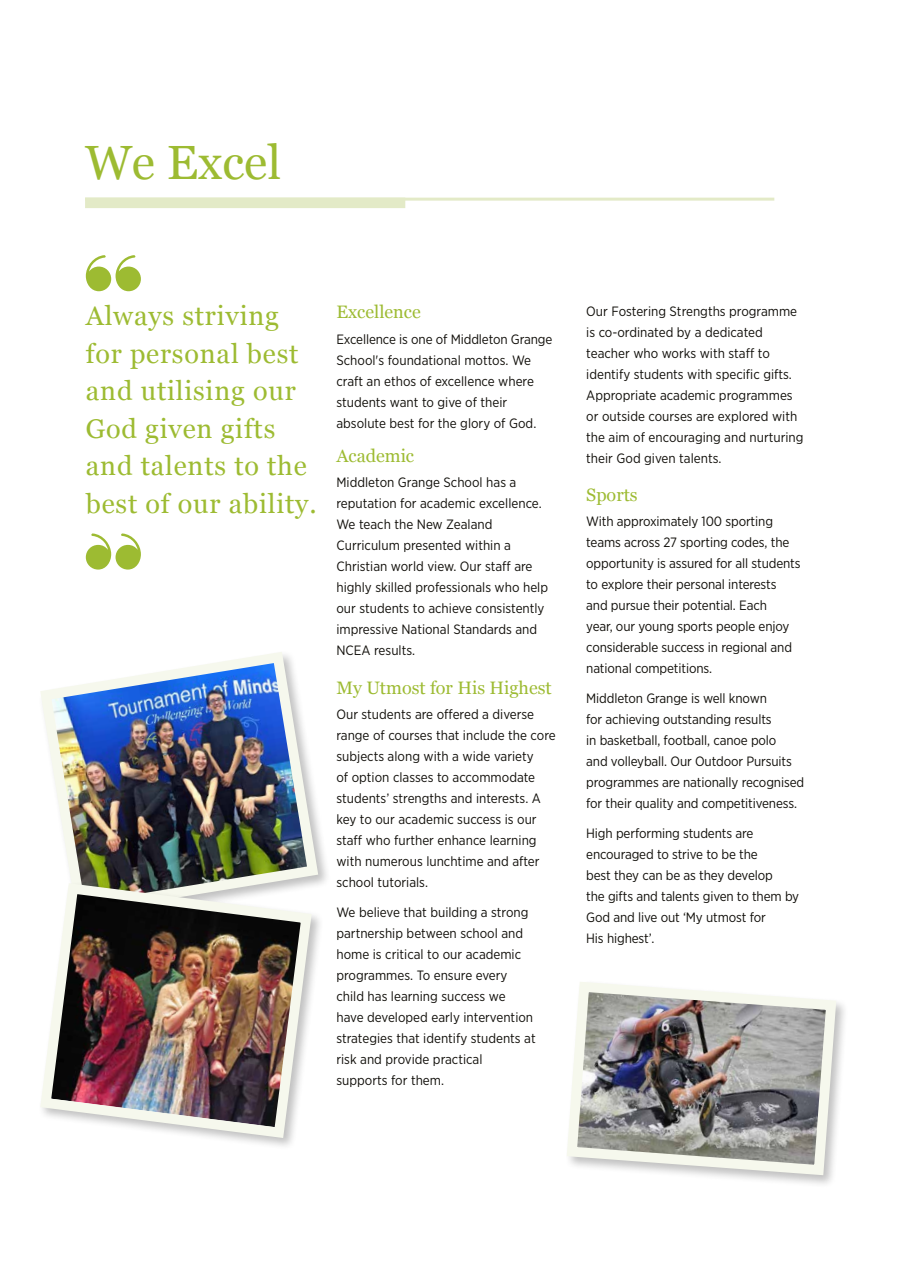
<style>
.page{position:relative;width:902px;height:1276px;background:#fff}
.page>*{position:absolute;margin:0;border:0;box-sizing:border-box;transform-origin:0 0}
.t1{font:48px "Georgia";color:#9dbb32}
.t2{font:27px/37.5px "Georgia";letter-spacing:.03em;color:#9dbb32}
.t3{font:18px "Georgia";color:#9dbb32}
.t4{font:13.5px/21px "Gotham Narrow";color:#12100b}
</style>
<div class="page">
<hr style="left:85px;top:198px;width:689px;height:3px;background:#e3eac7">
<div style="left:85px;top:198px;width:320px;height:10px;background:#e3eac7"></div>
<svg style="left:86px;top:255px;width:55px;height:36px"></svg>
<svg style="left:86px;top:533px;width:55px;height:36px"></svg>
<img style="left:40px;top:652px;width:284px;height:229px">
<img style="left:40px;top:877px;width:277px;height:266px">
<div style="left:564px;top:979px;width:285px;height:209px;background:#000;opacity:.25"></div>
<img style="left:564px;top:979px;width:277px;height:201px">
<h1 class="t1" style="left:85px;top:127px;width:197px">We Excel</h1>
<h2 class="t2" style="left:86px;top:296px;width:232px">Always striving for personal best and utilising our<br>God given gifts and talents to the best of our ability.</h2>
<h3 class="t3" style="left:336px;top:299px;width:86px">Excellence</h3>
<p class="t4" style="left:336px;top:328px;width:217px">Excellence is one of Middleton Grange School's foundational mottos. We craft an ethos of excellence where students want to give of their absolute best for the glory of God.</p>
<h3 class="t3" style="left:336px;top:442px;width:79px">Academic</h3>
<p class="t4" style="left:336px;top:471px;width:213px">Middleton Grange School has a reputation for academic excellence.<br>We teach the New Zealand<br>Curriculum presented within a<br>Christian world view. Our staff are highly skilled professionals who help our students to achieve consistently impressive National Standards and<br>NCEA results.</p>
<h3 class="t3" style="left:336px;top:674px;width:217px">My Utmost for His Highest</h3>
<p class="t4" style="left:336px;top:703px;width:221px">Our students are offered a diverse range of courses that include the core subjects along with a wide variety<br>of option classes to accommodate students’ strengths and interests. A key to our academic success is our staff who further enhance learning with numerous lunchtime and after school tutorials.</p>
<p class="t4" style="left:336px;top:901px;width:201px">We believe that building a strong partnership between school and home is critical to our academic programmes. To ensure every child has learning success we have developed early intervention strategies that identify students at risk and provide practical supports for them.</p>
<p class="t4" style="left:586px;top:300px;width:219px">Our Fostering Strengths programme is co-ordinated by a dedicated teacher who works with staff to identify students with specific gifts.<br>Appropriate academic programmes or outside courses are explored with the aim of encouraging and nurturing their God given talents.</p>
<h3 class="t3" style="left:586px;top:482px;width:53px">Sports</h3>
<p class="t4" style="left:586px;top:511px;width:216px">With approximately 100 sporting teams across 27 sporting codes, the opportunity is assured for all students to explore their personal interests and pursue their potential. Each<br>year, our young sports people enjoy considerable success in regional and national competitions.</p>
<p class="t4" style="left:586px;top:687px;width:219px">Middleton Grange is well known<br>for achieving outstanding results<br>in basketball, football, canoe polo<br>and volleyball. Our Outdoor Pursuits programmes are nationally recognised for their quality and competitiveness.</p>
<p class="t4" style="left:586px;top:822px;width:214px">High performing students are encouraged to strive to be the<br>best they can be as they develop<br>the gifts and talents given to them by<br>God and live out ‘My utmost for<br>His highest’.</p>
</div>
